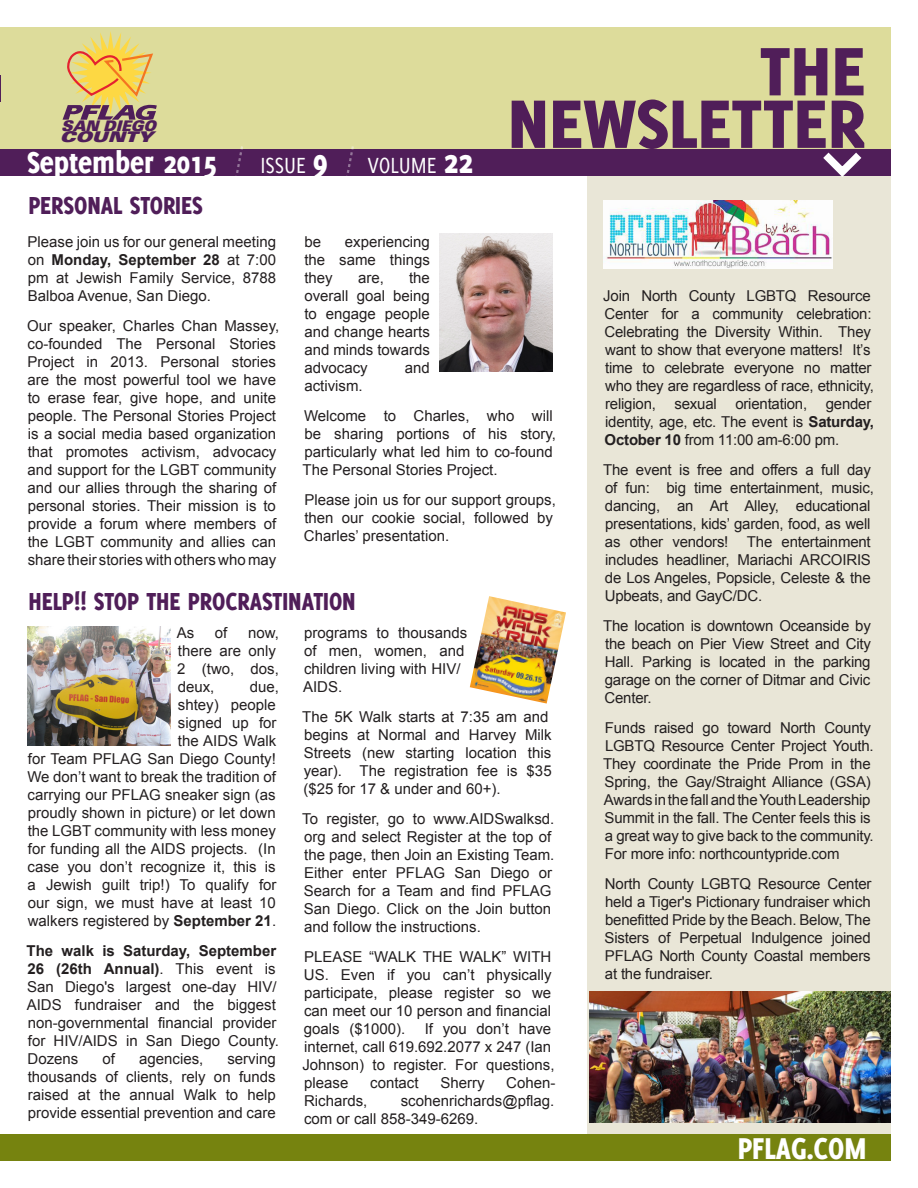
<style>
.page{position:relative;width:918px;height:1188px;background:#fff}
.page>*{position:absolute;margin:0;border:0;box-sizing:border-box;transform-origin:0 0}
.t1{font:800 75px "Delicious";color:#501e59}
.t2{font:800 33px "Delicious";color:#fff;scale:.9 1}
.t3{font:800 27px "Delicious";color:#501e59;scale:.9 1}
.t4{font:24px "Delicious";color:#fff;scale:.9 1}
.t5{font:15px/18px "Arial";color:#231f20}
.t6{font:italic 900 expanded 14.85px "Univers LT";color:#4f1e5a;scale:1.05 1}
.t7{font:italic 900 expanded 14.7px "Univers LT";color:#4f1e5a;scale:.8 1}
.s1{font-weight:800;font-size:36px}
.s2{font-weight:700}
</style>
<div class="page">
<div style="left:587px;top:168px;width:304px;height:966px;background:#e9e6d7"></div>
<div style="left:0;top:27px;width:891px;height:144px;background:#dddc9b"></div>
<div style="left:0;top:149px;width:890px;height:27px;background:#501e59"></div>
<svg style="left:823px;top:152px;width:39px;height:25px"></svg>
<div style="left:0;top:1134px;width:890px;height:27px;background:#76830f"></div>
<svg style="left:0;top:75px;width:1px;height:27px"></svg>
<svg style="left:63px;top:31px;width:94px;height:89px"></svg>
<svg style="left:235px;top:146px;width:8px;height:30px"></svg>
<svg style="left:346px;top:146px;width:8px;height:30px"></svg>
<img style="left:470px;top:596px;width:96px;height:108px">
<img style="left:440px;top:233px;width:113px;height:139px">
<img style="left:27px;top:626px;width:144px;height:119px">
<img style="left:603px;top:200px;width:229px;height:69px">
<img style="left:590px;top:992px;width:301px;height:130px">
<h1 class="t1" style="left:760px;top:27px;width:107px">THE</h1>
<h1 class="t1" style="left:508px;top:80px;width:359px">NEWSLETTER</h1>
<p class="t7" style="left:61px;top:117px;width:120px">SAN DIEGO</p>
<p class="t6" style="left:60px;top:128px;width:91px">COUNTY</p>
<p class="t2" style="left:27px;top:143px;width:212px">September 2015</p>
<p class="t4" style="left:260px;top:152px;width:76px">ISSUE <span class="s1">9</span></p>
<p class="t4" style="left:368px;top:152px;width:118px">VOLUME <span class="s1">22</span></p>
<p class="t3" style="left:28px;top:189px;width:195px">PERSONAL STORIES</p>
<p class="t5" style="left:28px;top:233px;width:250px;text-align:justify">Please join us for our general meeting on <span class="s2">Monday, September 28</span> at 7:00 pm at Jewish Family Service, 8788<br>Balboa Avenue, San Diego.</p>
<p class="t5" style="left:27px;top:317px;width:253px">Our speaker, Charles Chan Massey, co-founded The Personal Stories Project in 2013. Personal stories are the most powerful tool we have to erase fear, give hope, and unite people. The Personal Stories Project is a social media based organization that promotes activism, advocacy and support for the LGBT community and our allies through the sharing of personal stories. Their mission is to provide a forum where members of the LGBT community and allies can share their stories with others who may</p>
<p class="t5" style="left:304px;top:233px;width:127px;text-align:justify;text-indent:40px">experiencing the same things they</p>
<p class="t5" style="left:305px;top:233px;width:18px">be</p>
<p class="t5" style="left:304px;top:269px;width:127px;text-align:justify;text-indent:105px">the overall goal being to engage people and change hearts and minds towards advocacy</p>
<p class="t5" style="left:358px;top:269px;width:27px">are,</p>
<p class="t5" style="left:603px;top:287px;width:272px">Join North County LGBTQ Resource Center for a community celebration:<br>Celebrating the Diversity Within. They want to show that everyone matters! It’s time to celebrate everyone no matter who they are regardless of race, ethnicity, religion, sexual orientation, gender identity, age, etc. The event is <span class="s2">Saturday, October 10</span> from 11:00 am-6:00 pm.</p>
<p class="t5" style="left:603px;top:461px;width:272px">The event is free and offers a full day of fun: big time entertainment, music, dancing, an Art Alley, educational presentations, kids’ garden, food, as well as other vendors! The entertainment includes headliner, Mariachi ARCOIRIS de Los Angeles, Popsicle, Celeste &amp; the Upbeats, and GayC/DC.</p>
<p class="t5" style="left:603px;top:617px;width:269px;text-align:justify">The location is downtown Oceanside by the beach on Pier View Street and City Hall. Parking is located in the parking garage on the corner of Ditmar and Civic Center.</p>
<p class="t5" style="left:603px;top:719px;width:272px">Funds raised go toward North County LGBTQ Resource Center Project Youth.<br>They coordinate the Pride Prom in the Spring, the Gay/Straight Alliance (GSA)<br>Awards in the fall and the Youth Leadership Summit in the fall. The Center feels this is a great way to give back to the community.<br>For more info: northcountypride.com</p>
<p class="t5" style="left:605px;top:875px;width:268px;text-align:justify">North County LGBTQ Resource Center held a Tiger's Pictionary fundraiser which benefitted Pride by the Beach. Below, The Sisters of Perpetual Indulgence joined PFLAG North County Coastal members at the fundraiser.</p>
<p class="t5" style="left:405px;top:359px;width:27px">and</p>
<p class="t5" style="left:304px;top:377px;width:60px">activism.</p>
<p class="t5" style="left:303px;top:407px;width:255px">Welcome to Charles, who will be sharing portions of his story, particularly what led him to co-found<br>The Personal Stories Project.</p>
<p class="t5" style="left:304px;top:491px;width:254px">Please join us for our support groups, then our cookie social, followed by<br>Charles’ presentation.</p>
<p class="t3" style="left:28px;top:586px;width:365px">HELP!! STOP THE PROCRASTINATION</p>
<p class="t5" style="left:177px;top:624px;width:19px">As</p>
<p class="t5" style="left:215px;top:624px;width:14px">of</p>
<p class="t5" style="left:303px;top:624px;width:166px">programs to thousands of men, women, and children living with HIV/<br>AIDS.</p>
<p class="t5" style="left:302px;top:708px;width:251px">The 5K Walk starts at 7:35 am and begins at Normal and Harvey Milk<br>Streets (new starting location this year). The registration fee is $35 ($25 for 17 &amp; under and 60+).</p>
<p class="t5" style="left:302px;top:810px;width:254px">To register, go to www.AIDSwalksd. org and select Register at the top of the page, then Join an Existing Team.<br>Either enter PFLAG San Diego or Search for a Team and find PFLAG San Diego. Click on the Join button and follow the instructions.</p>
<p class="t5" style="left:304px;top:948px;width:249px;text-align:justify">PLEASE “WALK THE WALK” WITH US. Even if you can’t physically participate, please register so we can meet our 10 person and financial goals ($1000).</p>
<p class="t5" style="left:177px;top:624px;width:103px;text-indent:71px">now, there are only<br>2 (two, dos, deux,</p>
<p class="t5" style="left:27px;top:678px;width:253px;text-align:right">due,<br>shtey) people<br>signed up for<br>the AIDS Walk<br>for Team PFLAG San Diego County!<br>We don’t want to break the tradition of carrying our PFLAG sneaker sign (as proudly shown in picture) or let down the LGBT community with less money for funding all the AIDS projects. (In case you don’t recognize it, this is a Jewish guilt trip!) To qualify for our sign, we must have at least 10 walkers registered by <span class="s2">September 21</span>.</p>
<p class="t5" style="left:27px;top:942px;width:254px"><span class="s2">The walk is Saturday, September<br>26 (26th Annual)</span>. This event is<br>San Diego's largest one-day HIV/<br>AIDS fundraiser and the biggest non-governmental financial provider for HIV/AIDS in San Diego County.<br>Dozens</p>
<p class="t5" style="left:302px;top:1020px;width:254px;text-indent:122px">If you don’t have internet, call 619.692.2077 x 247 (Ian<br>Johnson) to register. For questions, please</p>
<p class="t5" style="left:103px;top:1050px;width:14px">of</p>
<p class="t5" style="left:139px;top:1050px;width:66px">agencies,</p>
<p class="t5" style="left:28px;top:1050px;width:250px;text-align:justify;text-indent:200px">serving thousands of clients, rely on funds raised at the annual Walk to help provide essential prevention and care</p>
<p class="t5" style="left:370px;top:1074px;width:50px">contact</p>
<p class="t5" style="left:440px;top:1074px;width:46px">Sherry</p>
<p class="t5" style="left:506px;top:1074px;width:51px">Cohen-</p>
<p class="t5" style="left:304px;top:1092px;width:252px;text-indent:97px">scohenrichards@pflag. com or call 858-349-6269.</p>
<p class="t5" style="left:304px;top:1092px;width:65px">Richards,</p>
<h2 class="t2" style="left:738px;top:1129px;width:145px">PFLAG.COM</h2>
</div>
